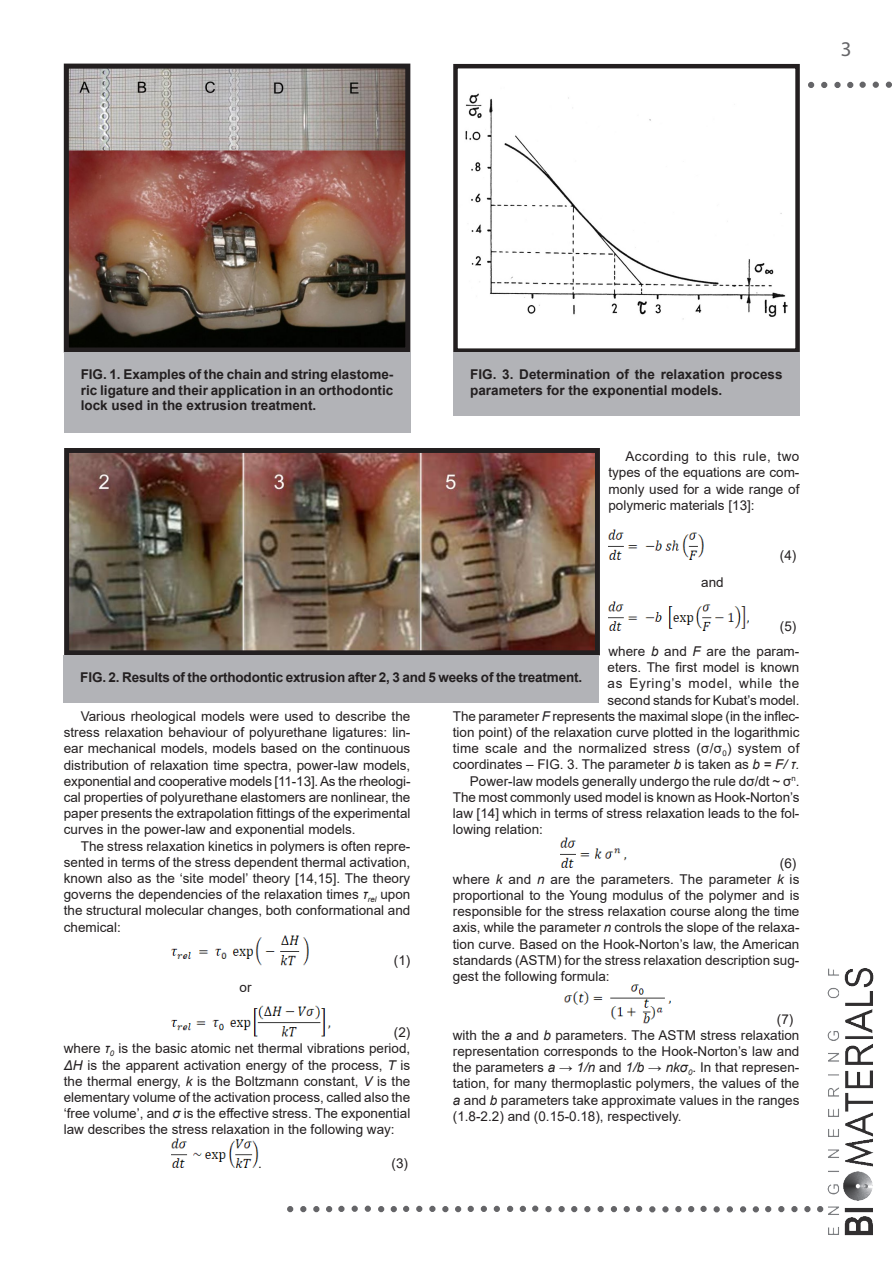
<style>
.page{position:relative;width:893px;height:1263px;background:#fff}
.page>*{position:absolute;margin:0;border:0;box-sizing:border-box;transform-origin:0 0}
.t1{font:21px "Myriad Pro";color:#656568}
.t2{font:13.5px/16.2px "Arial";color:#231f20;text-align:justify}
.t3{font:700 13.5px/15.8px "Arial";color:#231f20;text-align:justify}
.t4{font:13.5px "Arial";letter-spacing:.02em;color:#231f20}
.t5{font:13.5px "Arial";letter-spacing:.045em;color:#231f20}
.s1{font-style:italic}
</style>
<div class="page">
<svg style="left:873px;top:82px;width:6px;height:6px"></svg>
<svg style="left:886px;top:82px;width:6px;height:6px"></svg>
<div style="left:859px;top:82px;width:7px;height:6px;border:2px solid #656568;border-radius:50%"></div>
<svg style="left:847px;top:82px;width:6px;height:6px"></svg>
<div style="left:834px;top:82px;width:7px;height:6px;border:2px solid #656568;border-radius:50%"></div>
<svg style="left:808px;top:82px;width:6px;height:6px"></svg>
<svg style="left:821px;top:82px;width:6px;height:6px"></svg>
<div style="left:545px;top:1206px;width:7px;height:6px;border:2px solid #656568;border-radius:50%"></div>
<div style="left:558px;top:1206px;width:7px;height:6px;border:2px solid #656568;border-radius:50%"></div>
<div style="left:532px;top:1205px;width:6px;height:7px;border:2px solid #656568;border-radius:50%"></div>
<svg style="left:520px;top:1206px;width:6px;height:6px"></svg>
<svg style="left:507px;top:1206px;width:6px;height:6px"></svg>
<svg style="left:481px;top:1206px;width:6px;height:6px"></svg>
<svg style="left:494px;top:1206px;width:6px;height:6px"></svg>
<svg style="left:468px;top:1206px;width:6px;height:6px"></svg>
<svg style="left:455px;top:1206px;width:6px;height:6px"></svg>
<svg style="left:442px;top:1206px;width:6px;height:6px"></svg>
<svg style="left:416px;top:1206px;width:6px;height:6px"></svg>
<svg style="left:429px;top:1206px;width:6px;height:6px"></svg>
<svg style="left:403px;top:1206px;width:6px;height:6px"></svg>
<svg style="left:391px;top:1206px;width:6px;height:6px"></svg>
<svg style="left:378px;top:1206px;width:6px;height:6px"></svg>
<div style="left:352px;top:1205px;width:6px;height:7px;border:2px solid #656568;border-radius:50%"></div>
<div style="left:365px;top:1205px;width:6px;height:7px;border:2px solid #656568;border-radius:50%"></div>
<div style="left:338px;top:1206px;width:7px;height:6px;border:2px solid #656568;border-radius:50%"></div>
<svg style="left:326px;top:1206px;width:6px;height:6px"></svg>
<svg style="left:313px;top:1206px;width:6px;height:6px"></svg>
<svg style="left:287px;top:1206px;width:6px;height:6px"></svg>
<svg style="left:300px;top:1206px;width:6px;height:6px"></svg>
<svg style="left:817px;top:1206px;width:6px;height:6px"></svg>
<svg style="left:804px;top:1206px;width:6px;height:6px"></svg>
<svg style="left:778px;top:1206px;width:6px;height:6px"></svg>
<div style="left:791px;top:1206px;width:7px;height:6px;border:2px solid #656568;border-radius:50%"></div>
<svg style="left:765px;top:1206px;width:6px;height:6px"></svg>
<svg style="left:753px;top:1206px;width:6px;height:6px"></svg>
<svg style="left:740px;top:1206px;width:6px;height:6px"></svg>
<svg style="left:714px;top:1206px;width:6px;height:6px"></svg>
<svg style="left:727px;top:1206px;width:6px;height:6px"></svg>
<div style="left:700px;top:1206px;width:7px;height:6px;border:2px solid #656568;border-radius:50%"></div>
<svg style="left:688px;top:1206px;width:6px;height:6px"></svg>
<svg style="left:675px;top:1206px;width:6px;height:6px"></svg>
<svg style="left:649px;top:1206px;width:6px;height:6px"></svg>
<div style="left:662px;top:1206px;width:7px;height:6px;border:2px solid #656568;border-radius:50%"></div>
<svg style="left:636px;top:1206px;width:6px;height:6px"></svg>
<svg style="left:624px;top:1206px;width:6px;height:6px"></svg>
<svg style="left:611px;top:1206px;width:6px;height:6px"></svg>
<svg style="left:584px;top:1206px;width:6px;height:6px"></svg>
<div style="left:597px;top:1206px;width:7px;height:6px;border:2px solid #656568;border-radius:50%"></div>
<svg style="left:571px;top:1206px;width:6px;height:6px"></svg>
<img style="left:827px;top:968px;width:47px;height:268px">
<img style="left:172px;top:935px;width:136px;height:30px">
<img style="left:172px;top:1006px;width:159px;height:31px">
<img style="left:172px;top:1138px;width:86px;height:30px">
<img style="left:608px;top:529px;width:96px;height:30px">
<img style="left:608px;top:601px;width:141px;height:30px">
<img style="left:561px;top:837px;width:66px;height:31px">
<img style="left:565px;top:984px;width:106px;height:39px">
<img style="left:70px;top:70px;width:334px;height:277px">
<div style="left:64px;top:64px;width:346px;height:289px;border:5px solid #231f20"></div>
<div style="left:64px;top:352px;width:346px;height:80px;background:#b2b3b7"></div>
<img style="left:70px;top:454px;width:524px;height:195px">
<div style="left:64px;top:448px;width:536px;height:207px;border:5px solid #231f20"></div>
<div style="left:63px;top:655px;width:536px;height:48px;background:#b2b3b7"></div>
<img style="left:465px;top:93px;width:323px;height:227px">
<div style="left:453px;top:64px;width:347px;height:289px;border:4px solid #231f20"></div>
<div style="left:453px;top:353px;width:347px;height:63px;background:#b2b3b7"></div>
<h1 class="t1" style="left:841px;top:36px;width:12px">3</h1>
<p class="t3" style="left:81px;top:366px;width:314px">FIG. 1. Examples of the chain and string elastome&shy;ric ligature and their application in an orthodontic lock used in the extrusion treatment.</p>
<p class="t3" style="left:470px;top:367px;width:314px">FIG. 3. Determination of the relaxation process parameters for the exponential models.</p>
<p class="t2" style="left:608px;top:448px;width:193px;text-indent:17px">According to this rule, two types of the equations are com&shy;monly used for a wide range of polymeric materials [13]:</p>
<p class="t2" style="left:780px;top:547px;width:18px">(4)</p>
<p class="t2" style="left:701px;top:574px;width:24px">and</p>
<p class="t2" style="left:608px;top:613px;width:192px;line-height:25.2px;text-align:right">(5)<br>where <span class="s1">b</span> and <span class="s1">F</span> are the param-</p>
<p class="t2" style="left:608px;top:659px;width:193px">eters. The first model is known</p>
<p class="t5" style="left:608px;top:674px;width:193px">as Eyring’s model, while the</p>
<p class="t2" style="left:608px;top:692px;width:193px">second stands for Kubat’s model.</p>
<p class="t2" style="left:453px;top:708px;width:348px">The parameter <span class="s1">F</span> represents the maximal slope (in the inflec-</p>
<p class="t2" style="left:453px;top:724px;width:348px">tion point) of the relaxation curve plotted in the logarithmic</p>
<p class="t4" style="left:453px;top:739px;width:348px">time scale and the normalized stress (σ/σ<sub>0</sub>) system of</p>
<p class="t2" style="left:453px;top:756px;width:348px">coordinates – FIG. 3. The parameter <span class="s1">b</span> is taken as <span class="s1">b = F/ τ.</span></p>
<p class="t2" style="left:470px;top:773px;width:331px">Power-law models generally undergo the rule dσ/dt ~ σ<sup>n</sup>.</p>
<p class="t2" style="left:453px;top:789px;width:348px">The most commonly used model is known as Hook-Norton’s</p>
<p class="t2" style="left:453px;top:805px;width:348px">law [14] which in terms of stress relaxation leads to the fol-</p>
<p class="t2" style="left:453px;top:821px;width:92px">lowing relation:</p>
<p class="t2" style="left:453px;top:855px;width:348px;text-align:left;text-indent:327px">(6) where <span class="s1">k</span> and <span class="s1">n</span> are the parameters. The parameter <span class="s1">k</span> is proportional to the Young modulus of the polymer and is responsible for the stress relaxation course along the time axis, while the parameter <span class="s1">n</span> controls the slope of the relaxa&shy;tion curve. Based on the Hook-Norton’s law, the American standards (ASTM) for the stress relaxation description sug&shy;gest the following formula:</p>
<p class="t2" style="left:453px;top:1011px;width:348px;text-align:left;text-indent:324px">(7) with the <span class="s1">a</span> and <span class="s1">b</span> parameters. The ASTM stress relaxation representation corresponds to the Hook-Norton’s law and the parameters <span class="s1">a → 1/n</span> and <span class="s1">1/b → nkσ</span><sub>0</sub>. In that represen&shy;tation, for many thermoplastic polymers, the values of the <span class="s1">a</span> and <span class="s1">b</span> parameters take approximate values in the ranges (1.8-2.2) and (0.15-0.18), respectively.</p>
<p class="t3" style="left:80px;top:670px;width:503px">FIG. 2. Results of the orthodontic extrusion after 2, 3 and 5 weeks of the treatment.</p>
<p class="t2" style="left:64px;top:708px;width:348px;text-indent:17px">Various rheological models were used to describe the stress relaxation behaviour of polyurethane ligatures: lin&shy;ear mechanical models, models based on the continuous distribution of relaxation time spectra, power-law models, exponential and cooperative models [11-13]. As the rheologi&shy;cal properties of polyurethane elastomers are nonlinear, the paper presents the extrapolation fittings of the experimental curves in the power-law and exponential models.</p>
<p class="t2" style="left:64px;top:838px;width:348px;text-indent:17px">The stress relaxation kinetics in polymers is often repre&shy;sented in terms of the stress dependent thermal activation, known also as the ‘site model’ theory [14,15]. The theory governs the dependencies of the relaxation times <span class="s1">τ</span><sub>rel</sub> upon the structural molecular changes, both conformational and chemical:</p>
<p class="t2" style="left:394px;top:952px;width:18px">(1)</p>
<p class="t2" style="left:240px;top:979px;width:14px">or</p>
<p class="t2" style="left:64px;top:1024px;width:348px;text-indent:330px">(2) where <span class="s1">τ</span><sub>0</sub> is the basic atomic net thermal vibrations period, <span class="s1">ΔH</span> is the apparent activation energy of the process, <span class="s1">T</span> is the thermal energy, <span class="s1">k</span> is the Boltzmann constant, <span class="s1">V</span> is the elementary volume of the activation process, called also the ‘free volume’, and <span class="s1">σ</span> is the effective stress. The exponential law describes the stress relaxation in the following way:</p>
<p class="t2" style="left:258px;top:1155px;width:5px">.</p>
<p class="t2" style="left:392px;top:1155px;width:18px">(3)</p>
</div>
